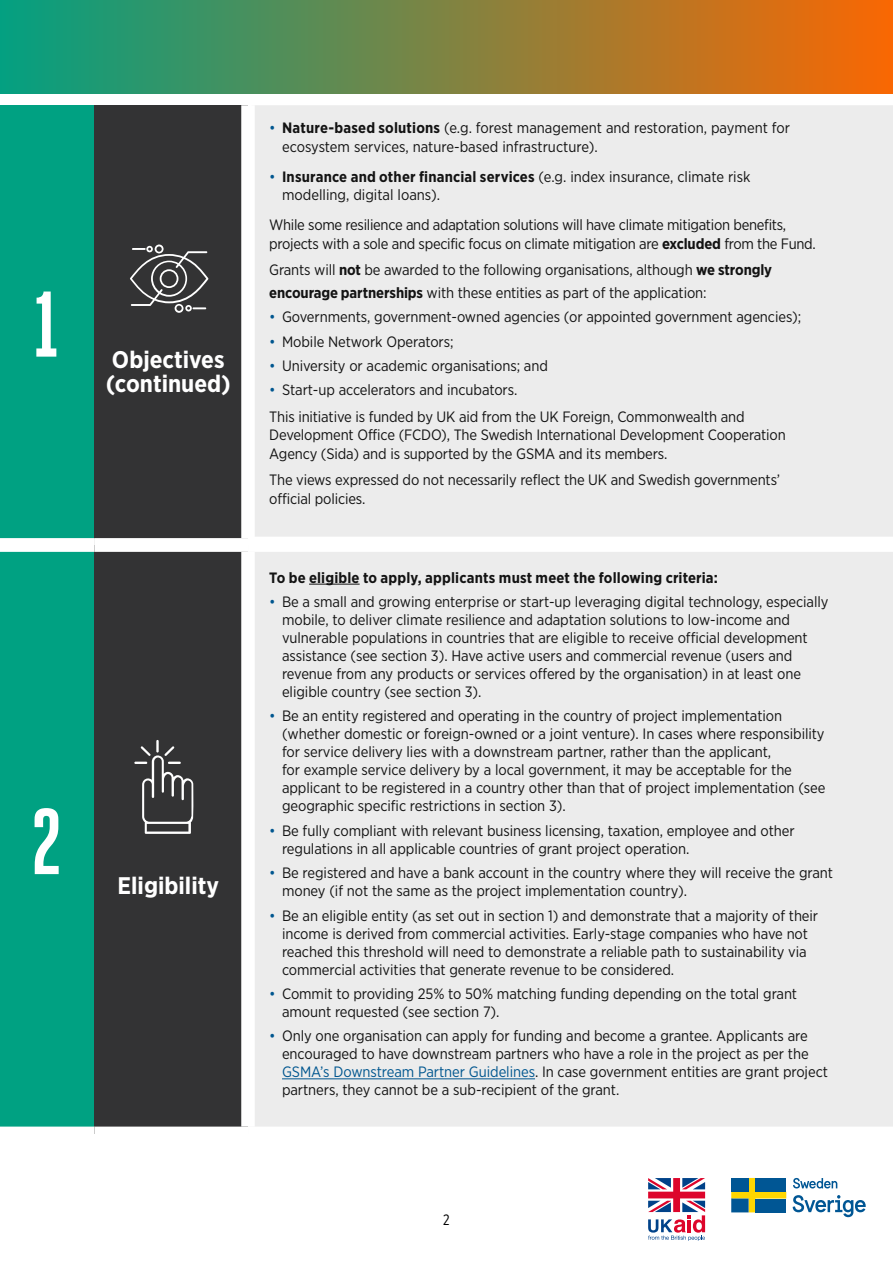
<style>
.page{position:relative;width:893px;height:1263px;background:#fff}
.page>*{position:absolute;margin:0;border:0;box-sizing:border-box;transform-origin:0 0}
.Section_head_-_white{font:700 93px "Heroic Condensed";color:#fff}
.Section_head___white{font:700 24px/24px "Gotham Narrow";color:#fff}
.Bullet{font:15px/18px "Gotham Narrow";letter-spacing:-.005em;color:#131313}
.Body_copy{font:15px/18.8px "Gotham Narrow";letter-spacing:-.01em;color:#131313}
.Body_copy-2{font:700 15px "Gotham Narrow";letter-spacing:.01em;color:#131313}
.t1{font:15px "Gotham X Narrow";color:#000}
.s1{color:#00568f}
.s2{font-weight:700}
</style>
<div class="page">
<svg style="left:648px;top:1178px;width:57px;height:63px"></svg>
<svg style="left:731px;top:1178px;width:55px;height:34px"></svg>
<div style="left:731px;top:1178px;width:18px;height:14px;background:#005694"></div>
<div style="left:755px;top:1198px;width:31px;height:14px;background:#005694"></div>
<div style="left:755px;top:1178px;width:31px;height:14px;background:#005694"></div>
<svg style="left:793px;top:1178px;width:44px;height:10px"></svg>
<svg style="left:793px;top:1195px;width:73px;height:22px"></svg>
<div style="left:255px;top:105px;width:638px;height:432px;background:#ececec"></div>
<div style="left:0;top:105px;width:94px;height:440px;background:#00a182"></div>
<div style="left:94px;top:105px;width:154px;height:440px;background:#333334"></div>
<div style="left:241px;top:105px;width:14px;height:433px;background:#fff"></div>
<div style="left:0;top:545px;width:94px;height:588px;background:#00a182"></div>
<div style="left:94px;top:545px;width:154px;height:588px;background:#333334"></div>
<div style="left:248px;top:545px;width:645px;height:588px;background:#ececec"></div>
<div style="left:241px;top:552px;width:14px;height:574px;background:#fff"></div>
<div style="left:0;top:538px;width:94px;height:14px;background:#fff"></div>
<div style="left:94px;top:538px;width:154px;height:14px;background:#fff"></div>
<div style="left:248px;top:538px;width:645px;height:14px;background:#fff"></div>
<div style="left:0;top:1126px;width:94px;height:14px;background:#fff"></div>
<div style="left:94px;top:1126px;width:154px;height:14px;background:#fff"></div>
<div style="left:248px;top:1126px;width:645px;height:14px;background:#fff"></div>
<hr style="left:309px;top:584px;width:51px;height:1px;background:#131313">
<hr style="left:282px;top:1078px;width:253px;height:1px;background:#00568f">
<div style="left:0;top:0;width:893px;height:94px;background:linear-gradient(to right,#03a081,#fa6703)"></div>
<svg style="left:134px;top:740px;width:60px;height:94px"></svg>
<svg style="left:130px;top:244px;width:78px;height:69px"></svg>
<h2 class="Section_head_-_white" style="left:33px;top:273px;width:28px">1</h2>
<h2 class="Section_head_-_white" style="left:31px;top:791px;width:33px">2</h2>
<h2 class="Section_head___white" style="left:106px;top:348px;width:127px">Objectives (continued)</h2>
<h2 class="Section_head___white" style="left:118px;top:874px;width:103px">Eligibility</h2>
<p class="Bullet" style="left:282px;top:118px;width:509px;line-height:18.8px;text-indent:-13px"><span class="s1">•</span> <span class="s2">Nature-based solutions</span> (e.g. forest management and restoration, payment for ecosystem services, nature-based infrastructure).</p>
<p class="Bullet" style="left:282px;top:167px;width:470px;line-height:18.8px;text-indent:-13px"><span class="s1">•</span> <span class="s2">Insurance and other financial services</span> (e.g. index insurance, climate risk modelling, digital loans).</p>
<p class="Body_copy" style="left:269px;top:215px;width:548px">While some resilience and adaptation solutions will have climate mitigation benefits, projects with a sole and specific focus on climate mitigation are <span class="s2">excluded</span> from the Fund.</p>
<p class="Body_copy" style="left:269px;top:258px;width:504px;line-height:22.5px">Grants will <span class="s2">not</span> be awarded to the following organisations, although <span class="s2">we strongly encourage partnerships</span> with these entities as part of the application:</p>
<p class="Bullet" style="left:269px;top:308px;width:533px"><span class="s1">•</span> Governments, government-owned agencies (or appointed government agencies);</p>
<p class="Bullet" style="left:269px;top:332px;width:186px"><span class="s1">•</span> Mobile Network Operators;</p>
<p class="Bullet" style="left:269px;top:356px;width:280px"><span class="s1">•</span> University or academic organisations; and</p>
<p class="Bullet" style="left:269px;top:381px;width:250px"><span class="s1">•</span> Start-up accelerators and incubators.</p>
<p class="Body_copy" style="left:269px;top:407px;width:518px">This initiative is funded by UK aid from the UK Foreign, Commonwealth and<br>Development Office (FCDO), The Swedish International Development Cooperation<br>Agency (Sida) and is supported by the GSMA and its members.</p>
<p class="Body_copy" style="left:269px;top:470px;width:512px">The views expressed do not necessarily reflect the UK and Swedish governments’ official policies.</p>
<p class="Body_copy-2" style="left:269px;top:568px;width:450px">To be eligible to apply, applicants must meet the following criteria:</p>
<p class="Bullet" style="left:282px;top:592px;width:548px;text-indent:-13px"><span class="s1">•</span> Be a small and growing enterprise or start-up leveraging digital technology, especially mobile, to deliver climate resilience and adaptation solutions to low-income and vulnerable populations in countries that are eligible to receive official development assistance (see section 3). Have active users and commercial revenue (users and revenue from any products or services offered by the organisation) in at least one eligible country (see section 3).</p>
<p class="Bullet" style="left:282px;top:707px;width:545px;text-indent:-13px"><span class="s1">•</span> Be an entity registered and operating in the country of project implementation (whether domestic or foreign-owned or a joint venture). In cases where responsibility for service delivery lies with a downstream partner, rather than the applicant,<br>for example service delivery by a local government, it may be acceptable for the applicant to be registered in a country other than that of project implementation (see geographic specific restrictions in section 3).</p>
<p class="Bullet" style="left:282px;top:821px;width:514px;text-indent:-13px"><span class="s1">•</span> Be fully compliant with relevant business licensing, taxation, employee and other regulations in all applicable countries of grant project operation.</p>
<p class="Bullet" style="left:282px;top:864px;width:552px;text-indent:-13px"><span class="s1">•</span> Be registered and have a bank account in the country where they will receive the grant money (if not the same as the project implementation country).</p>
<p class="Bullet" style="left:282px;top:906px;width:538px;text-indent:-13px"><span class="s1">•</span> Be an eligible entity (as set out in section 1) and demonstrate that a majority of their income is derived from commercial activities. Early-stage companies who have not reached this threshold will need to demonstrate a reliable path to sustainability via commercial activities that generate revenue to be considered.</p>
<p class="Bullet" style="left:282px;top:984px;width:517px;text-indent:-13px"><span class="s1">•</span> Commit to providing 25% to 50% matching funding depending on the total grant amount requested (see section 7).</p>
<p class="Bullet" style="left:282px;top:1027px;width:547px;text-indent:-13px"><span class="s1">•</span> Only one organisation can apply for funding and become a grantee. Applicants are encouraged to have downstream partners who have a role in the project as per the <span class="s1">GSMA’s Downstream Partner Guidelines</span>. In case government entities are grant project partners, they cannot be a sub-recipient of the grant.</p>
<p class="t1" style="left:443px;top:1211px;width:8px">2</p>
</div>
